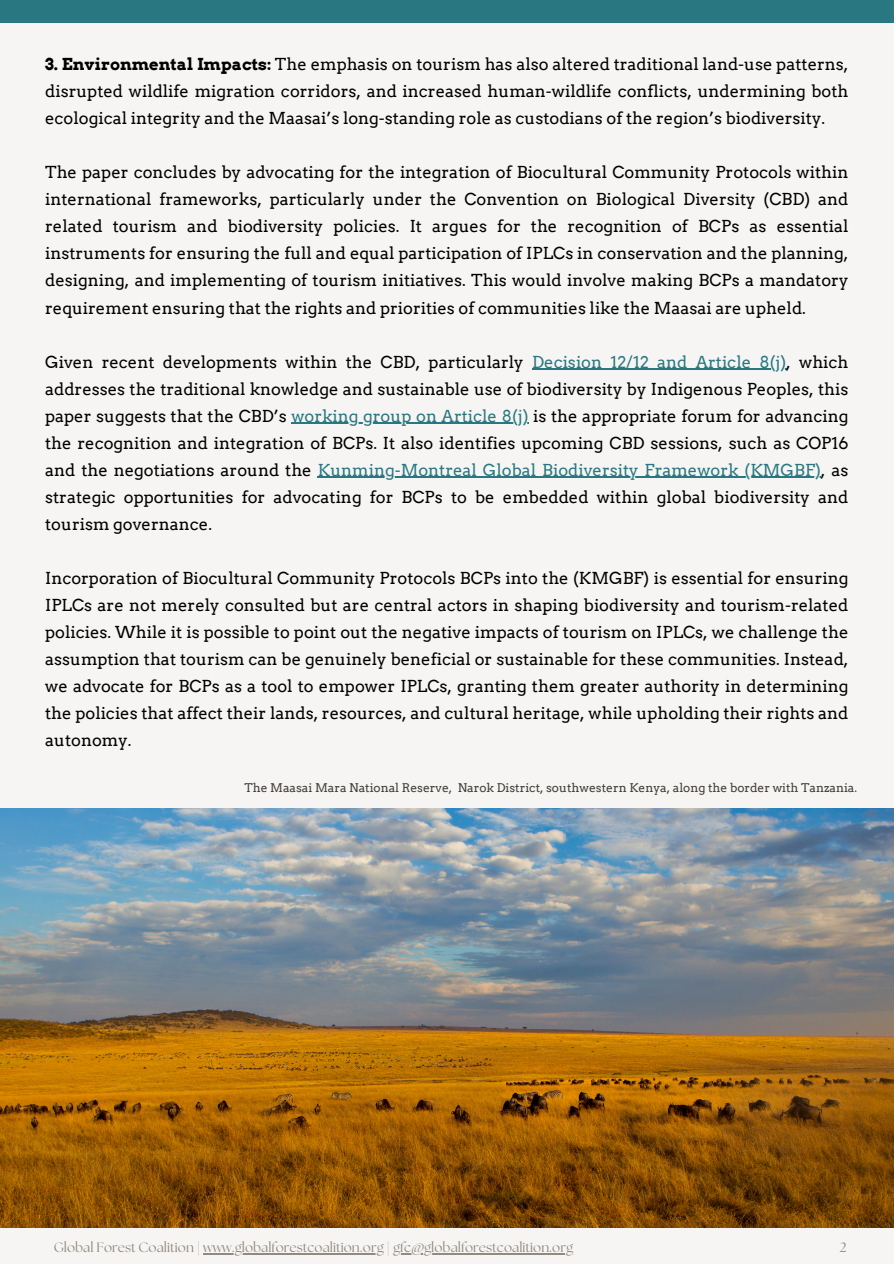
<style>
.page{position:relative;width:894px;height:1264px;background:#fff}
.page>*{position:absolute;margin:0;border:0;box-sizing:border-box;transform-origin:0 0}
.t1{font:16.5px/27px "Arvo";color:#000;text-align:justify}
.t2{font:13.5px "The Seasons";color:#92897f}
.t3{font:12px "Arvo";color:#423d37}
.s1{font-weight:700}
.s2{color:#297881}
</style>
<div class="page">
<div style="left:0;top:0;width:893px;height:1263px;background:#f6f5f3"></div>
<div style="left:0;top:0;width:893px;height:23px;background:#297881"></div>
<hr style="left:532px;top:368px;width:254px;height:2px;background:#297881">
<hr style="left:291px;top:422px;width:237px;height:2px;background:#297881">
<hr style="left:318px;top:476px;width:502px;height:2px;background:#297881">
<img style="left:0;top:808px;width:893px;height:419px">
<hr style="left:203px;top:1252px;width:180px;height:1px;background:#92897f">
<hr style="left:393px;top:1252px;width:180px;height:1px;background:#92897f">
<h1 class="t1" style="left:45px;top:51px;width:804px"><span class="s1">3. Environmental Impacts:</span> The emphasis on tourism has also altered traditional land-use patterns, disrupted wildlife migration corridors, and increased human-wildlife conflicts, undermining both ecological integrity and the Maasai’s long-standing role as custodians of the region’s biodiversity.</h1>
<h1 class="t1" style="left:45px;top:159px;width:804px">The paper concludes by advocating for the integration of Biocultural Community Protocols within international frameworks, particularly under the Convention on Biological Diversity (CBD) and related tourism and biodiversity policies. It argues for the recognition of BCPs as essential instruments for ensuring the full and equal participation of IPLCs in conservation and the planning, designing, and implementing of tourism initiatives. This would involve making BCPs a mandatory requirement ensuring that the rights and priorities of communities like the Maasai are upheld.</h1>
<h1 class="t1" style="left:45px;top:348px;width:480px">Given recent developments within the CBD, particularly</h1>
<h1 class="t1" style="left:45px;top:348px;width:804px;text-indent:487px"><span class="s2">Decision 12/12 and Article 8(j)</span>, which addresses the traditional knowledge and sustainable use of biodiversity by Indigenous Peoples, this paper suggests that the CBD’s <span class="s2">working group on Article 8(j)</span> is the appropriate forum for advancing</h1>
<p class="t1" style="left:45px;top:429px;width:804px">the recognition and integration of BCPs. It also identifies upcoming CBD sessions, such as COP16 and the negotiations around the <span class="s2">Kunming-Montreal Global Biodiversity Framework (KMGBF)</span>, as</p>
<p class="t1" style="left:45px;top:483px;width:804px">strategic opportunities for advocating for BCPs to be embedded within global biodiversity and tourism governance.</p>
<p class="t1" style="left:45px;top:564px;width:804px">Incorporation of Biocultural Community Protocols BCPs into the (KMGBF) is essential for ensuring IPLCs are not merely consulted but are central actors in shaping biodiversity and tourism-related policies. While it is possible to point out the negative impacts of tourism on IPLCs, we challenge the assumption that tourism can be genuinely beneficial or sustainable for these communities. Instead, we advocate for BCPs as a tool to empower IPLCs, granting them greater authority in determining the policies that affect their lands, resources, and cultural heritage, while upholding their rights and autonomy.</p>
<p class="t3" style="left:244px;top:780px;width:614px">The Maasai Mara National Reserve, Narok District, southwestern Kenya, along the border with Tanzania.</p>
<p class="t2" style="left:54px;top:1240px;width:520px">Global Forest Coalition | www.globalforestcoalition.org | gfc@globalforestcoalition.org</p>
<p class="t2" style="left:839px;top:1240px;width:8px">2</p>
</div>
